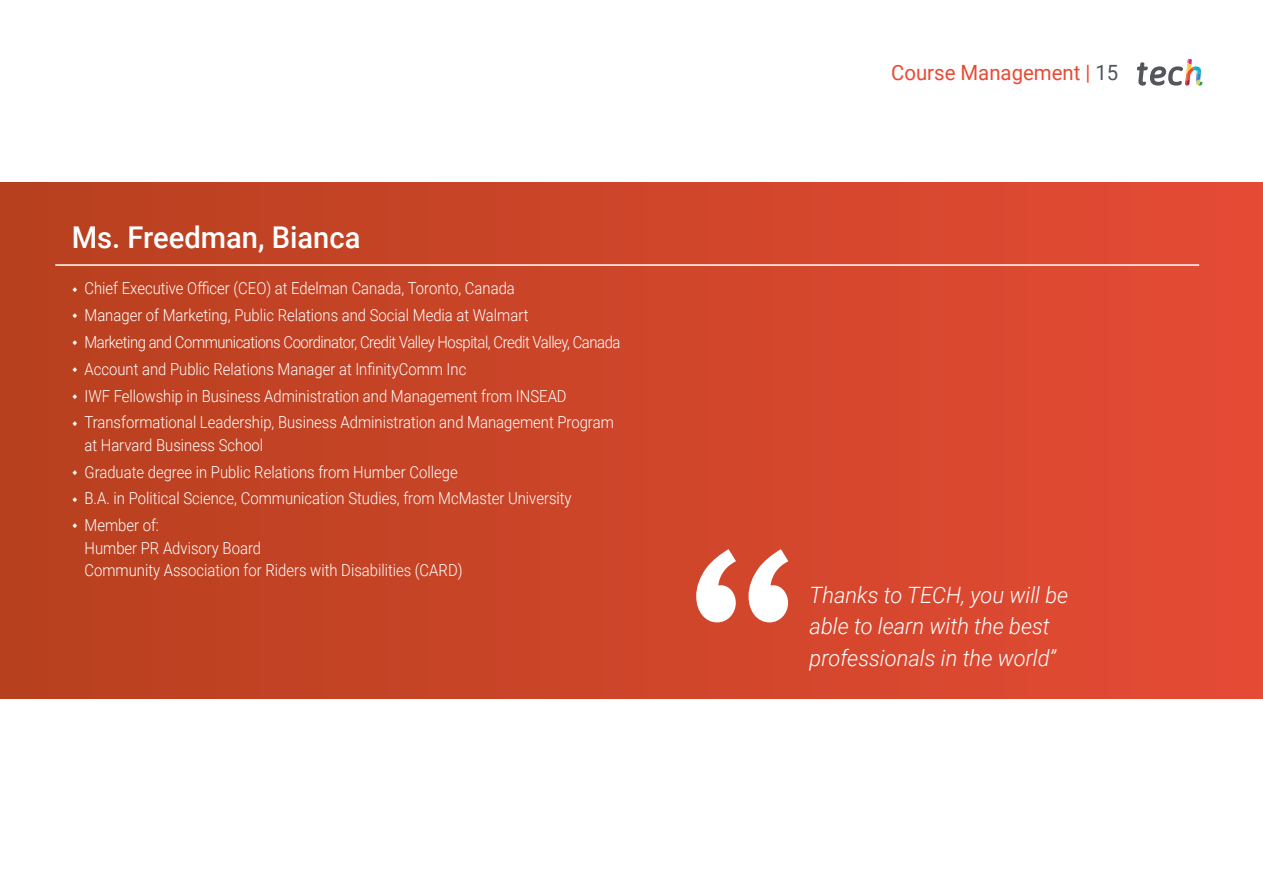
<style>
.page{position:relative;width:1263px;height:893px;background:#fff}
.page>*{position:absolute;margin:0;border:0;box-sizing:border-box;transform-origin:0 0}
.t1{font:500 30px "Roboto";color:#fff}
.t2{font:italic 300 22.5px/31.5px "Roboto";color:#fff}
.t3{font:21px "Roboto";color:#e94a34}
.t4{font:300 16.5px/26.7px "Roboto";color:#fff;scale:.9 1}
.s1{color:#52555b}
</style>
<div class="page">
<div style="left:0;top:182px;width:1263px;height:516px;background:linear-gradient(to right,#b7401f,#e54b36)"></div>
<hr style="left:55px;top:264px;width:1144px;height:2px;background:#fff">
<svg style="left:1137px;top:59px;width:65px;height:27px"></svg>
<svg style="left:696px;top:549px;width:92px;height:73px"></svg>
<svg style="left:73px;top:287px;width:4px;height:5px"></svg>
<svg style="left:73px;top:314px;width:4px;height:5px"></svg>
<svg style="left:73px;top:340px;width:4px;height:5px"></svg>
<svg style="left:73px;top:367px;width:4px;height:5px"></svg>
<svg style="left:73px;top:394px;width:4px;height:5px"></svg>
<svg style="left:73px;top:421px;width:4px;height:5px"></svg>
<svg style="left:73px;top:470px;width:4px;height:5px"></svg>
<svg style="left:73px;top:497px;width:4px;height:5px"></svg>
<svg style="left:73px;top:523px;width:4px;height:5px"></svg>
<h1 class="t1" style="left:72px;top:216px;width:290px">Ms. Freedman, Bianca</h1>
<p class="t4" style="left:85px;top:275px;width:597px">Chief Executive Officer (CEO) at Edelman Canada, Toronto, Canada<br>Manager of Marketing, Public Relations and Social Media at Walmart<br>Marketing and Communications Coordinator, Credit Valley Hospital, Credit Valley, Canada Account and Public Relations Manager at InfinityComm Inc<br>IWF Fellowship in Business Administration and Management from INSEAD Transformational Leadership, Business Administration and Management Program</p>
<p class="t4" style="left:85px;top:431px;width:543px">at Harvard Business School<br>Graduate degree in Public Relations from Humber College<br>B.A. in Political Science, Communication Studies, from McMaster University Member of:</p>
<p class="t4" style="left:85px;top:536px;width:422px;line-height:22.5px">Humber PR Advisory Board<br>Community Association for Riders with Disabilities (CARD)</p>
<p class="t3" style="left:891px;top:57px;width:229px">Course Management | <span class="s1">15</span></p>
<h2 class="t2" style="left:810px;top:578px;width:260px">Thanks to TECH, you will be able to learn with the best professionals in the world”</h2>
</div>
